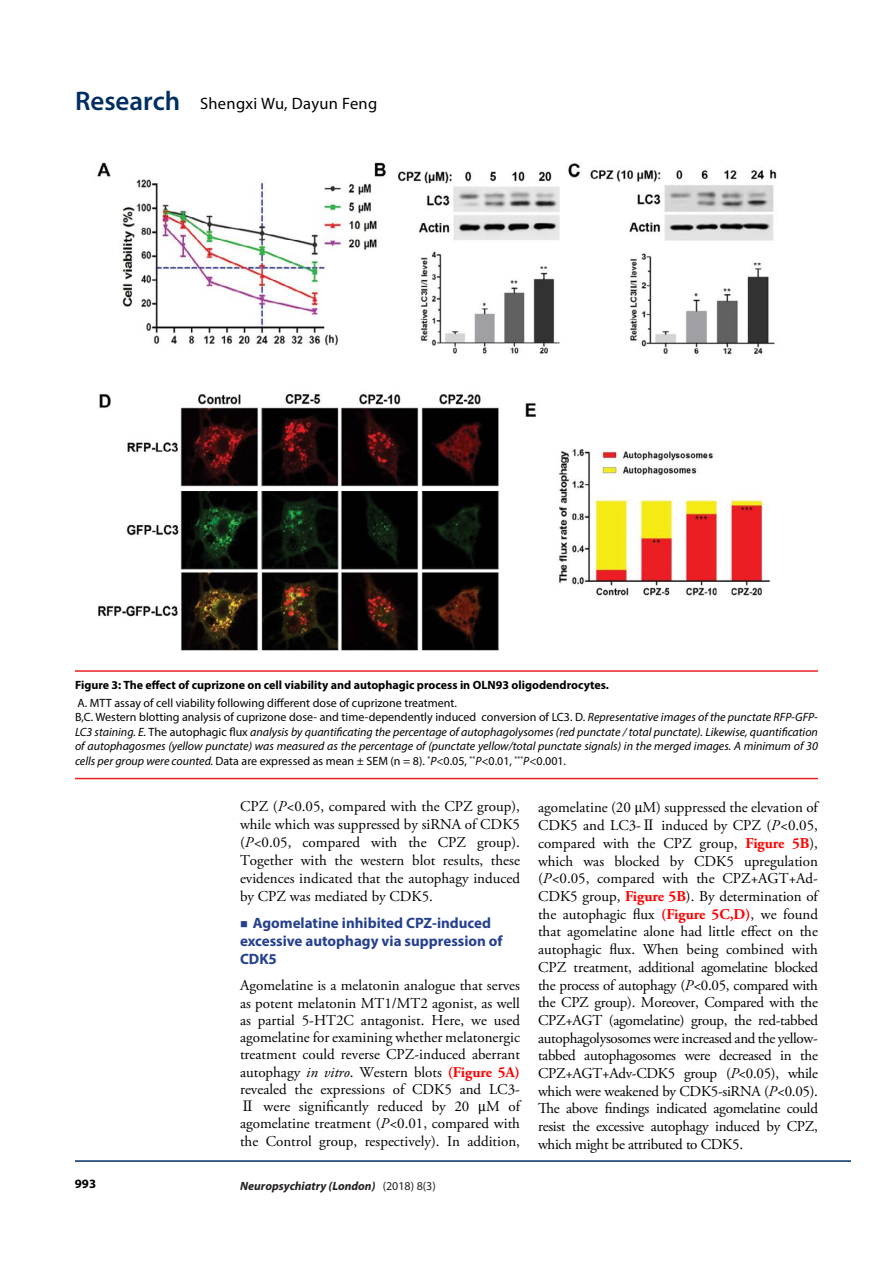
<style>
.page{position:relative;width:893px;height:1263px;background:#fff}
.page>*{position:absolute;margin:0;border:0;box-sizing:border-box;transform-origin:0 0}
.t1{font:16.5px "Myriad Pro";letter-spacing:.02em;color:#000}
.t2{font:15px/17.7px "Adobe Garamond Pro";color:#000;text-align:justify}
.t3{font:700 15px/18px "Myriad Pro";color:#25408f}
.t4{font:700 12.75px "Myriad Pro";color:#000}
.t5{font:italic 12px/14.4px "Myriad Pro";color:#000}
.t6{font:700 12px "Myriad Pro";color:#000}
.t7{font:italic 700 12px "Myriad Pro";color:#231f20}
.s1{font-weight:600;font-size:27px;color:#002d62}
.s2{font-style:normal}
.s3{font-style:italic}
.s4{font-weight:700;color:#f00}
.s5{font-family:"MS Mincho"}
.s6{font-family:"Cambria"}
.s7{font-weight:400;font-style:normal}
</style>
<div class="page">
<hr style="left:75px;top:1160px;width:776px;height:2px;background:#002d62">
<hr style="left:75px;top:670px;width:743px;height:2px;background:#ed2124">
<hr style="left:75px;top:778px;width:743px;height:1px;background:#ed2124">
<img style="left:97px;top:162px;width:680px;height:489px">
<p class="t1" style="left:75px;top:93px;width:304px"><span class="s1">Research</span> Shengxi Wu, Dayun Feng</p>
<p class="t6" style="left:75px;top:677px;width:535px">Figure 3: The effect of cuprizone on cell viability and autophagic process in OLN93 oligodendrocytes.</p>
<p class="t5" style="left:75px;top:695px;width:744px"><span class="s2">A. MTT assay of cell viability following different dose of cuprizone treatment.<br>B,C. Western blotting analysis of cuprizone dose- and time-dependently induced conversion of LC3. D.</span> Representative images of the punctate RFP-GFP-LC3 staining. E. <span class="s2">The autophagic flux</span> analysis by quantificating the percentage of autophagolysomes (red punctate / total punctate). Likewise, quantification of autophagosmes (yellow punctate) was measured as the percentage of (punctate yellow/total punctate signals) in the merged images. A minimum of 30 cells per group were counted. <span class="s2">Data are expressed as mean ± SEM (n = 8).</span> <sup>*</sup>P<span class="s2">&lt;0.05,</span> <sup>**</sup>P&lt;<span class="s2">0.01,</span> <sup>***</sup>P<span class="s2">&lt;0.001.</span></p>
<p class="t2" style="left:240px;top:798px;width:281px">CPZ (<span class="s3">P&lt;</span>0.05, compared with the CPZ group), while which was suppressed by siRNA of CDK5 (<span class="s3">P&lt;</span>0.05, compared with the CPZ group).<br>Together with the western blot results, these evidences indicated that the autophagy induced by CPZ was mediated by CDK5.</p>
<p class="t3" style="left:240px;top:913px;width:264px;text-indent:13px">Agomelatine inhibited CPZ-induced excessive autophagy via suppression of<br>CDK5</p>
<p class="t2" style="left:240px;top:977px;width:281px">Agomelatine is a melatonin analogue that serves as potent melatonin MT1/MT2 agonist, as well as partial 5-HT2C antagonist. Here, we used agomelatine for examining whether melatonergic treatment could reverse CPZ-induced aberrant autophagy <span class="s3">in vitro</span>. Western blots <span class="s4">(Figure 5A) </span>revealed the expressions of CDK5 and LC3- <span class="s5">Ⅱ</span> were significantly reduced by 20 <span class="s6">μ</span>M of agomelatine treatment (<span class="s3">P&lt;</span>0.01, compared with the Control group, respectively). In addition,</p>
<p class="t4" style="left:75px;top:1176px;width:23px">993</p>
<p class="t7" style="left:240px;top:1178px;width:197px">Neuropsychiatry (London) <span class="s7">(2018) 8(3)</span></p>
<p class="t2" style="left:538px;top:799px;width:281px">agomelatine (20 <span class="s6">μ</span>M) suppressed the elevation of CDK5 and LC3-<span class="s5">Ⅱ</span> induced by CPZ (<span class="s3">P&lt;</span>0.05, compared with the CPZ group, <span class="s4">Figure 5B</span>), which was blocked by CDK5 upregulation (<span class="s3">P&lt;</span>0.05, compared with the CPZ+AGT+Ad-CDK5 group, <span class="s4">Figure 5B</span>). By determination of the autophagic flux <span class="s4">(Figure 5C,D)</span>, we found that agomelatine alone had little effect on the autophagic flux. When being combined with CPZ treatment, additional agomelatine blocked the process of autophagy (<span class="s3">P&lt;</span>0.05, compared with the CPZ group). Moreover, Compared with the CPZ+AGT (agomelatine) group, the red-tabbed autophagolysosomes were increased and the yellow&shy;tabbed autophagosomes were decreased in the CPZ+AGT+Adv-CDK5 group (<span class="s3">P</span>&lt;0.05), while which were weakened by CDK5-siRNA (<span class="s3">P&lt;</span>0.05).<br>The above findings indicated agomelatine could resist the excessive autophagy induced by CPZ, which might be attributed to CDK5.</p>
</div>
